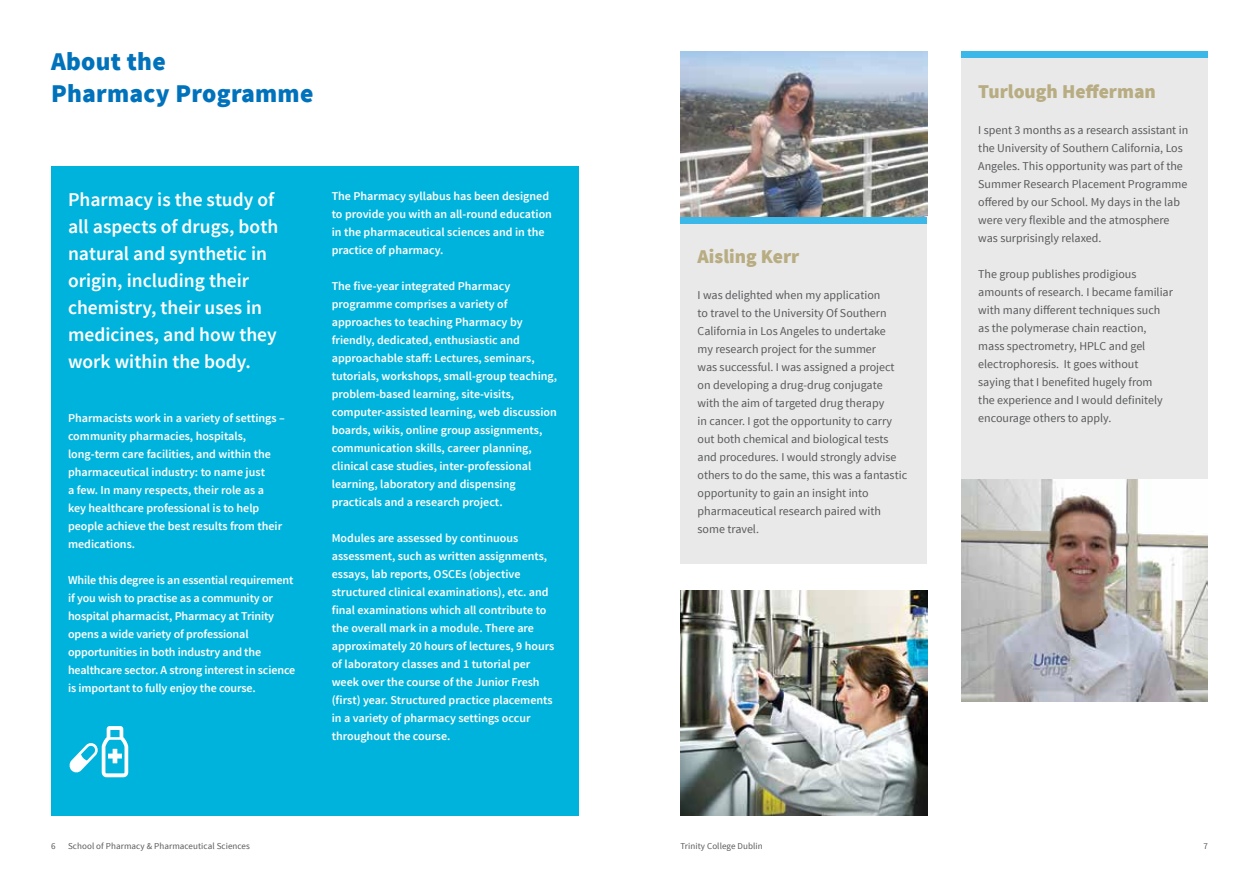
<style>
.page{position:relative;width:1259px;height:893px;background:#fff}
.page>*{position:absolute;margin:0;border:0;box-sizing:border-box;transform-origin:0 0}
.t1{font:900 25.5px/31.5px "Source Sans Pro";letter-spacing:.01em;color:#0072bc}
.t2{font:600 19.5px/27px "Source Sans Pro";color:#fff}
.t3{font:900 19.5px "Source Sans Pro";color:#b8ac82}
.t4{font:600 12px/18px "Source Sans Pro";color:#fff}
.t5{font:12px/18px "Source Sans Pro";color:#58595b}
.t6{font:9px "Source Sans Pro";letter-spacing:.01em;color:#58595b}
</style>
<div class="page">
<div style="left:961px;top:57px;width:247px;height:489px;background:#e9e9e9"></div>
<div style="left:961px;top:51px;width:247px;height:6px;background:#3bb8e8"></div>
<img style="left:961px;top:479px;width:247px;height:223px">
<div style="left:51px;top:166px;width:527px;height:649px;background:#00b3dc"></div>
<svg style="left:69px;top:726px;width:59px;height:51px"></svg>
<img style="left:680px;top:51px;width:247px;height:165px">
<div style="left:680px;top:223px;width:247px;height:340px;background:#e9e9e9"></div>
<div style="left:680px;top:217px;width:247px;height:6px;background:#3bb8e8"></div>
<img style="left:680px;top:591px;width:247px;height:224px">
<h1 class="t1" style="left:51px;top:47px;width:264px">About the<br>Pharmacy Programme</h1>
<h2 class="t2" style="left:68px;top:187px;width:212px">Pharmacy is the study of all aspects of drugs, both natural and synthetic in origin, including their chemistry, their uses in medicines, and how they work within the body.</h2>
<p class="t4" style="left:68px;top:409px;width:218px">Pharmacists work in a variety of settings – community pharmacies, hospitals, long-term care facilities, and within the pharmaceutical industry: to name just<br>a few. In many respects, their role as a key healthcare professional is to help people achieve the best results from their medications.</p>
<p class="t4" style="left:68px;top:571px;width:229px">While this degree is an essential requirement if you wish to practise as a community or hospital pharmacist, Pharmacy at Trinity opens a wide variety of professional opportunities in both industry and the healthcare sector. A strong interest in science is important to fully enjoy the course.</p>
<p class="t4" style="left:332px;top:188px;width:222px">The Pharmacy syllabus has been designed to provide you with an all-round education in the pharmaceutical sciences and in the practice of pharmacy.</p>
<p class="t4" style="left:332px;top:278px;width:227px">The five-year integrated Pharmacy programme comprises a variety of approaches to teaching Pharmacy by friendly, dedicated, enthusiastic and approachable staff: Lectures, seminars, tutorials, workshops, small-group teaching, problem-based learning, site-visits, computer-assisted learning, web discussion boards, wikis, online group assignments, communication skills, career planning, clinical case studies, inter-professional learning, laboratory and dispensing practicals and a research project.</p>
<p class="t4" style="left:332px;top:530px;width:224px">Modules are assessed by continuous assessment, such as written assignments, essays, lab reports, OSCEs (objective structured clinical examinations), etc. and final examinations which all contribute to the overall mark in a module. There are approximately 20 hours of lectures, 9 hours of laboratory classes and 1 tutorial per week over the course of the Junior Fresh (first) year. Structured practice placements in a variety of pharmacy settings occur throughout the course.</p>
<h2 class="t3" style="left:697px;top:244px;width:103px">Aisling Kerr</h2>
<p class="t5" style="left:697px;top:287px;width:211px">I was delighted when my application<br>to travel to the University Of Southern California in Los Angeles to undertake<br>my research project for the summer<br>was successful. I was assigned a project on developing a drug-drug conjugate with the aim of targeted drug therapy<br>in cancer. I got the opportunity to carry out both chemical and biological tests and procedures. I would strongly advise others to do the same, this was a fantastic opportunity to gain an insight into pharmaceutical research paired with some travel.</p>
<h2 class="t3" style="left:978px;top:78px;width:179px">Turlough Hefferman</h2>
<p class="t5" style="left:978px;top:121px;width:211px">I spent 3 months as a research assistant in the University of Southern California, Los Angeles. This opportunity was part of the Summer Research Placement Programme offered by our School. My days in the lab were very flexible and the atmosphere was surprisingly relaxed.</p>
<p class="t5" style="left:978px;top:265px;width:196px">The group publishes prodigious amounts of research. I became familiar with many different techniques such as the polymerase chain reaction, mass spectrometry, HPLC and gel electrophoresis. It goes without saying that I benefited hugely from<br>the experience and I would definitely encourage others to apply.</p>
<p class="t6" style="left:68px;top:840px;width:183px">School of Pharmacy &amp; Pharmaceutical Sciences</p>
<p class="t6" style="left:51px;top:840px;width:6px">6</p>
<p class="t6" style="left:680px;top:840px;width:84px">Trinity College Dublin</p>
<p class="t6" style="left:1203px;top:840px;width:6px">7</p>
</div>
